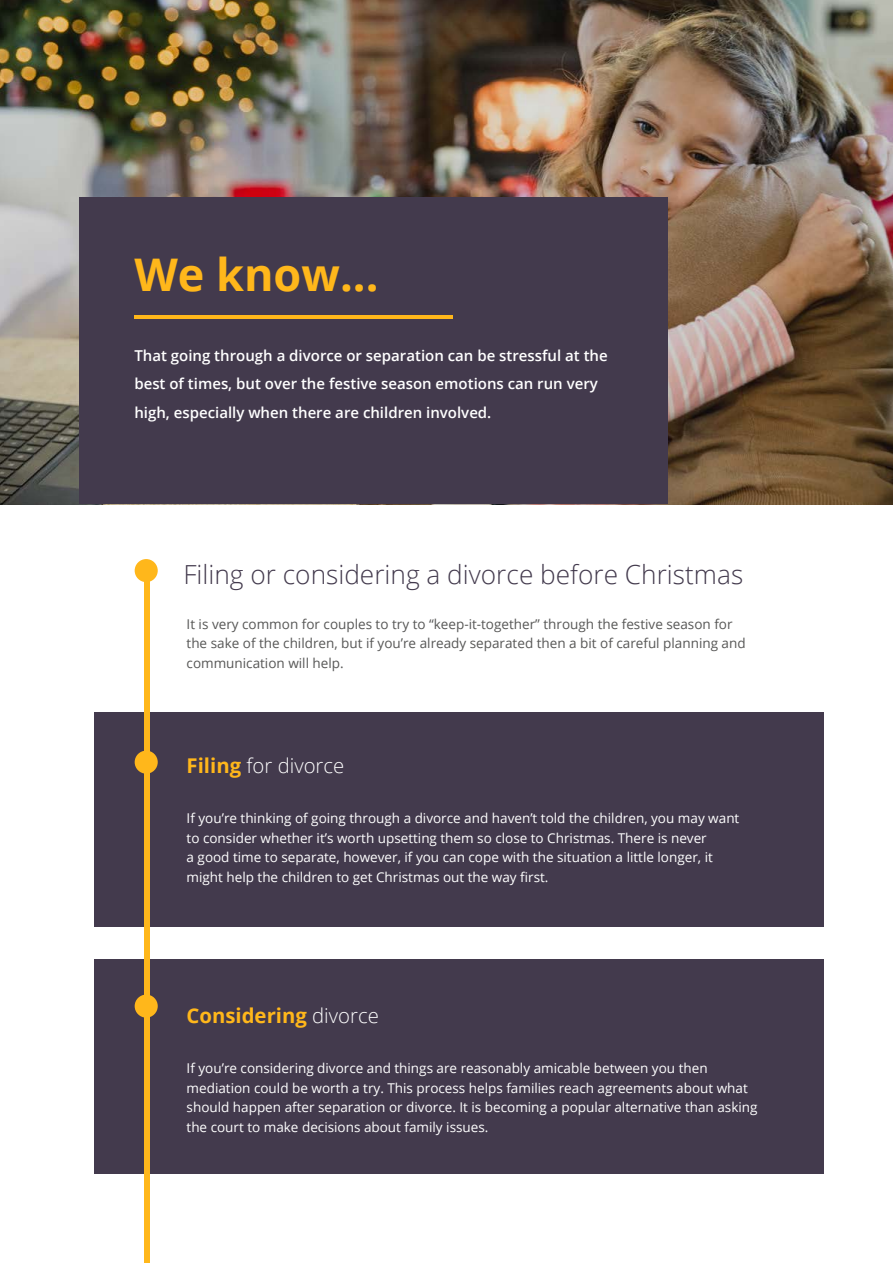
<style>
.page{position:relative;width:893px;height:1263px;background:#fff}
.page>*{position:absolute;margin:0;border:0;box-sizing:border-box;transform-origin:0 0}
.t1{font:700 45px "Open Sans";color:#ffb71b}
.t2{font:300 26.25px "Open Sans";color:#433a4d}
.t3{font:700 20.4px "Open Sans";color:#ffb71b}
.t4{font:300 20.4px "Open Sans";color:#fff}
.t5{font:600 15px/28.5px "Open Sans";color:#fff}
.t6{font:13.5px/19.5px "Open Sans";color:#fff}
.t7{font:13.5px/19.5px "Open Sans";color:#575756}
.s1{font-weight:700;color:#ffb71b}
.s2{font-weight:300;color:#fff}
</style>
<div class="page">
<img style="left:0;top:0;width:893px;height:504px">
<div style="left:79px;top:198px;width:589px;height:306px;background:#433a4d"></div>
<hr style="left:134px;top:315px;width:319px;height:3px;background:#ffb71b">
<div style="left:94px;top:712px;width:729px;height:215px;background:#433a4d"></div>
<div style="left:94px;top:959px;width:729px;height:214px;background:#433a4d"></div>
<div style="left:144px;top:573px;width:5px;height:690px;background:#ffb71b"></div>
<div style="left:135px;top:751px;width:23px;height:23px;background:#ffb71b;border-radius:50%"></div>
<div style="left:135px;top:559px;width:23px;height:23px;background:#ffb71b;border-radius:50%"></div>
<div style="left:135px;top:994px;width:23px;height:24px;background:#ffb71b;border-radius:50%"></div>
<h1 class="t1" style="left:134px;top:243px;width:246px">We know...</h1>
<p class="t5" style="left:134px;top:341px;width:475px">That going through a divorce or separation can be stressful at the best of times, but over the festive season emotions can run very high, especially when there are children involved.</p>
<h2 class="t2" style="left:183px;top:556px;width:561px">Filing or considering a divorce before Christmas</h2>
<p class="t7" style="left:187px;top:614px;width:561px">It is very common for couples to try to “keep-it-together” through the festive season for the sake of the children, but if you’re already separated then a bit of careful planning and communication will help.</p>
<h3 class="t4" style="left:187px;top:752px;width:159px"><span class="s1">Filing</span> for divorce</h3>
<p class="t6" style="left:187px;top:808px;width:554px">If you’re thinking of going through a divorce and haven’t told the children, you may want to consider whether it’s worth upsetting them so close to Christmas. There is never<br>a good time to separate, however, if you can cope with the situation a little longer, it might help the children to get Christmas out the way first.</p>
<h3 class="t3" style="left:187px;top:1001px;width:194px">Considering <span class="s2">divorce</span></h3>
<p class="t6" style="left:187px;top:1058px;width:572px">If you’re considering divorce and things are reasonably amicable between you then mediation could be worth a try. This process helps families reach agreements about what should happen after separation or divorce. It is becoming a popular alternative than asking the court to make decisions about family issues.</p>
</div>
